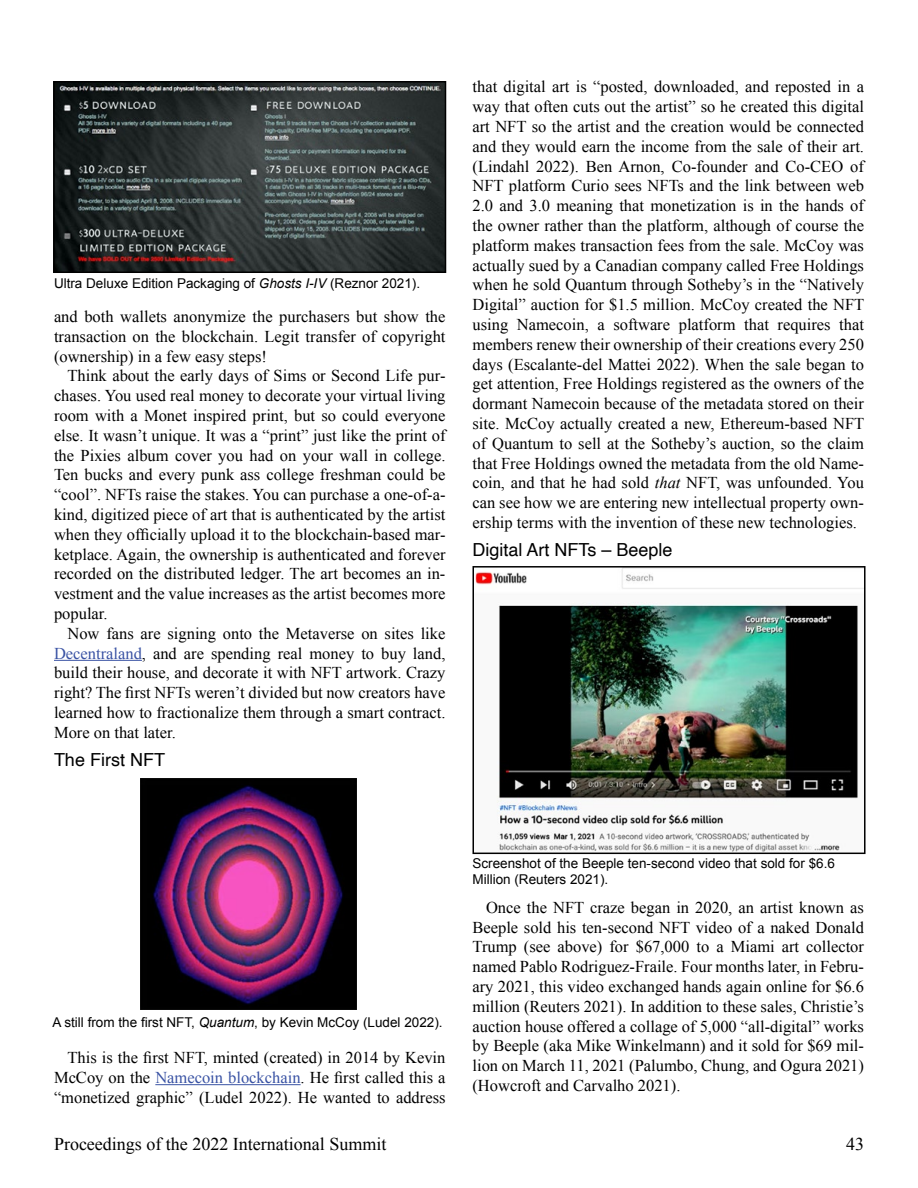
<style>
.page{position:relative;width:918px;height:1188px;background:#fff}
.page>*{position:absolute;margin:0;border:0;box-sizing:border-box;transform-origin:0 0}
.t1{font:18px "Times New Roman";color:#000}
.t2{font:18px "Helvetica";color:#000}
.t3{font:16.5px/19.8px "Times New Roman";color:#000;text-align:justify}
.t4{font:13.5px/16.2px "Arial";color:#000}
.s1{font-style:italic}
.s2{color:#3a53a4}
</style>
<div class="page">
<hr style="left:54px;top:660px;width:88px;height:1px;background:#3a53a4">
<hr style="left:155px;top:1084px;width:146px;height:1px;background:#3a53a4">
<img style="left:56px;top:84px;width:387px;height:186px">
<div style="left:53px;top:81px;width:393px;height:192px;border:2px solid #000"></div>
<img style="left:141px;top:779px;width:216px;height:230px">
<img style="left:475px;top:569px;width:388px;height:282px">
<div style="left:472px;top:566px;width:394px;height:288px;border:2px solid #000"></div>
<p class="t4" style="left:54px;top:275px;width:368px">Ultra Deluxe Edition Packaging of <span class="s1">Ghosts I-IV</span> (Reznor 2021).</p>
<p class="t3" style="left:54px;top:306px;width:393px">and both wallets anonymize the purchasers but show the transaction on the blockchain. Legit transfer of copyright (ownership) in a few easy steps!</p>
<p class="t3" style="left:54px;top:366px;width:393px;text-indent:13px">Think about the early days of Sims or Second Life pur&shy;chases. You used real money to decorate your virtual living room with a Monet inspired print, but so could everyone else. It wasn’t unique. It was a “print” just like the print of the Pixies album cover you had on your wall in college.<br>Ten bucks and every punk ass college freshman could be “cool”. NFTs raise the stakes. You can purchase a one-of-a&shy;kind, digitized piece of art that is authenticated by the artist when they officially upload it to the blockchain-based mar&shy;ketplace. Again, the ownership is authenticated and forever recorded on the distributed ledger. The art becomes an in&shy;vestment and the value increases as the artist becomes more popular.</p>
<p class="t3" style="left:54px;top:623px;width:393px;text-indent:13px">Now fans are signing onto the Metaverse on sites like <span class="s2">Decentraland</span>, and are spending real money to buy land, build their house, and decorate it with NFT artwork. Crazy right? The first NFTs weren’t divided but now creators have learned how to fractionalize them through a smart contract.<br>More on that later.</p>
<p class="t2" style="left:54px;top:746px;width:113px">The First NFT</p>
<p class="t3" style="left:473px;top:77px;width:393px">that digital art is “posted, downloaded, and reposted in a way that often cuts out the artist” so he created this digital art NFT so the artist and the creation would be connected and they would earn the income from the sale of their art. (Lindahl 2022). Ben Arnon, Co-founder and Co-CEO of NFT platform Curio sees NFTs and the link between web 2.0 and 3.0 meaning that monetization is in the hands of the owner rather than the platform, although of course the platform makes transaction fees from the sale. McCoy was actually sued by a Canadian company called Free Holdings when he sold Quantum through Sotheby’s in the “Natively Digital” auction for $1.5 million. McCoy created the NFT using Namecoin, a software platform that requires that members renew their ownership of their creations every 250 days (Escalante-del Mattei 2022). When the sale began to get attention, Free Holdings registered as the owners of the dormant Namecoin because of the metadata stored on their site. McCoy actually created a new, Ethereum-based NFT of Quantum to sell at the Sotheby’s auction, so the claim that Free Holdings owned the metadata from the old Name&shy;coin, and that he had sold <span class="s1">that</span> NFT, was unfounded. You can see how we are entering new intellectual property own&shy;ership terms with the invention of these new technologies.</p>
<p class="t2" style="left:472px;top:536px;width:202px">Digital Art NFTs – Beeple</p>
<p class="t4" style="left:52px;top:1014px;width:392px">A still from the first NFT, <span class="s1">Quantum</span>, by Kevin McCoy (Ludel 2022).</p>
<p class="t3" style="left:54px;top:1047px;width:393px;text-indent:13px">This is the first NFT, minted (created) in 2014 by Kevin McCoy on the <span class="s2">Namecoin blockchain</span>. He first called this a “monetized graphic” (Ludel 2022). He wanted to address</p>
<p class="t4" style="left:472px;top:855px;width:364px">Screenshot of the Beeple ten-second video that sold for $6.6<br>Million (Reuters 2021).</p>
<p class="t3" style="left:473px;top:897px;width:393px;text-indent:13px">Once the NFT craze began in 2020, an artist known as Beeple sold his ten-second NFT video of a naked Donald Trump (see above) for $67,000 to a Miami art collector named Pablo Rodriguez-Fraile. Four months later, in Febru&shy;ary 2021, this video exchanged hands again online for $6.6 million (Reuters 2021). In addition to these sales, Christie’s auction house offered a collage of 5,000 “all-digital” works by Beeple (aka Mike Winkelmann) and it sold for $69 mil&shy;lion on March 11, 2021 (Palumbo, Chung, and Ogura 2021) (Howcroft and Carvalho 2021).</p>
<p class="t1" style="left:54px;top:1131px;width:334px">Proceedings of the 2022 International Summit</p>
<p class="t1" style="left:846px;top:1131px;width:19px">43</p>
</div>
